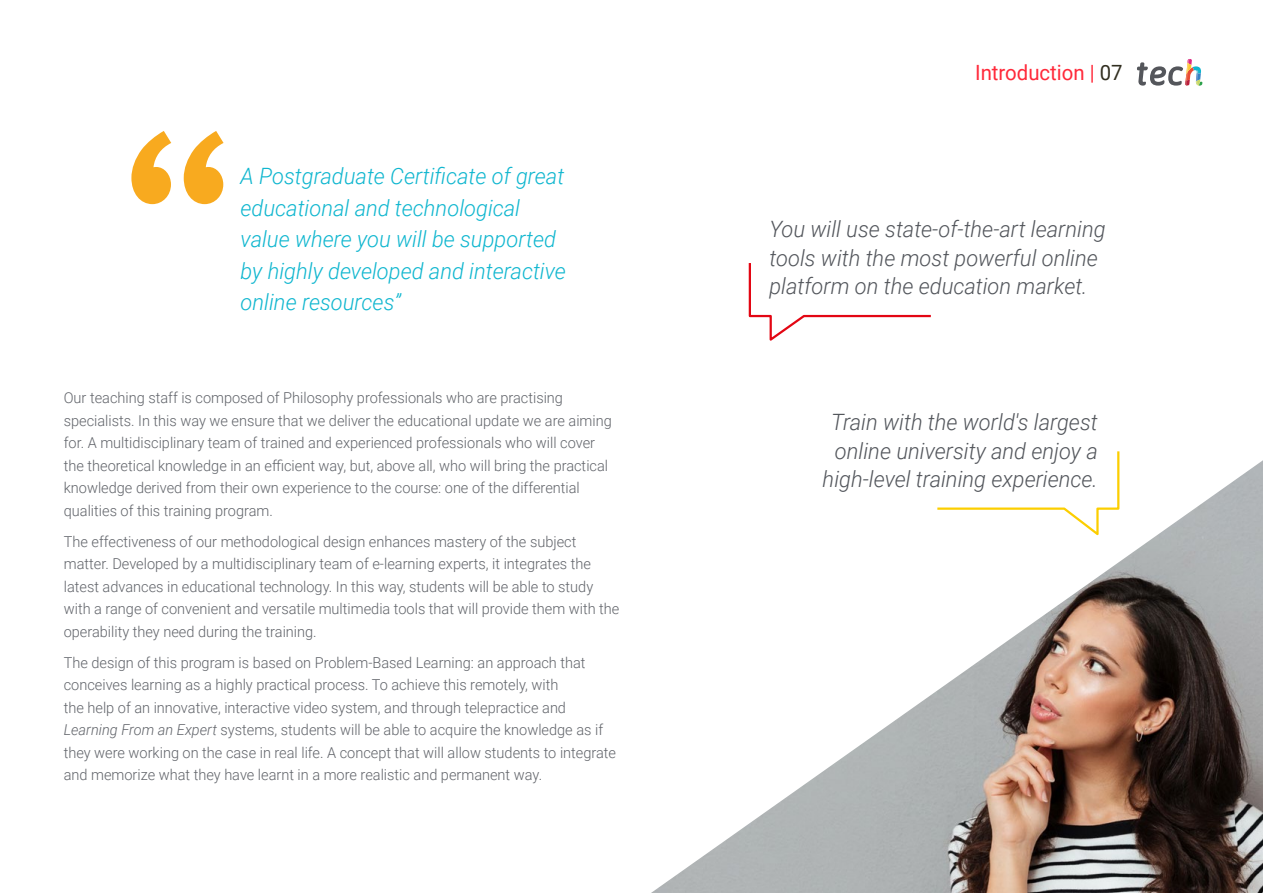
<style>
.page{position:relative;width:1263px;height:893px;background:#fff}
.page>*{position:absolute;margin:0;border:0;box-sizing:border-box;transform-origin:0 0}
.t1{font:italic 300 22.5px/28.5px "Roboto";color:#52555b;text-align:center}
.t2{font:italic 300 22.5px/31.5px "Roboto";color:#0fb6cf}
.t3{font:21px "Roboto";color:#ff293a}
.t4{font:300 15px/22.5px "Roboto";color:#61646a}
.s1{font-style:italic}
.s2{color:#312e20}
</style>
<div class="page">
<svg style="left:131px;top:131px;width:93px;height:73px"></svg>
<img style="left:651px;top:460px;width:612px;height:433px">
<svg style="left:935px;top:451px;width:185px;height:88px"></svg>
<svg style="left:748px;top:263px;width:183px;height:78px"></svg>
<svg style="left:1137px;top:59px;width:65px;height:27px"></svg>
<h1 class="t2" style="left:241px;top:160px;width:327px">A Postgraduate Certificate of great educational and technological value where you will be supported by highly developed and interactive online resources”</h1>
<p class="t4" style="left:64px;top:386px;width:549px">Our teaching staff is composed of Philosophy professionals who are practising specialists. In this way we ensure that we deliver the educational update we are aiming for. A multidisciplinary team of trained and experienced professionals who will cover the theoretical knowledge in an efficient way, but, above all, who will bring the practical knowledge derived from their own experience to the course: one of the differential qualities of this training program.</p>
<p class="t4" style="left:64px;top:530px;width:557px">The effectiveness of our methodological design enhances mastery of the subject matter. Developed by a multidisciplinary team of e-learning experts, it integrates the latest advances in educational technology. In this way, students will be able to study with a range of convenient and versatile multimedia tools that will provide them with the operability they need during the training.</p>
<p class="t4" style="left:64px;top:651px;width:554px">The design of this program is based on Problem-Based Learning: an approach that conceives learning as a highly practical process. To achieve this remotely, with<br>the help of an innovative, interactive video system, and through telepractice and <span class="s1">Learning From an Expert</span> systems, students will be able to acquire the knowledge as if they were working on the case in real life. A concept that will allow students to integrate and memorize what they have learnt in a more realistic and permanent way.</p>
<h2 class="t3" style="left:975px;top:57px;width:149px">Introduction | <span class="s2">07</span></h2>
<h1 class="t1" style="left:769px;top:214px;width:338px;text-align:left">You will use state-of-the-art learning tools with the most powerful online platform on the education market.</h1>
<h1 class="t1" style="left:823px;top:407px;width:277px">Train with the world's largest online university and enjoy a high-level training experience.</h1>
</div>
